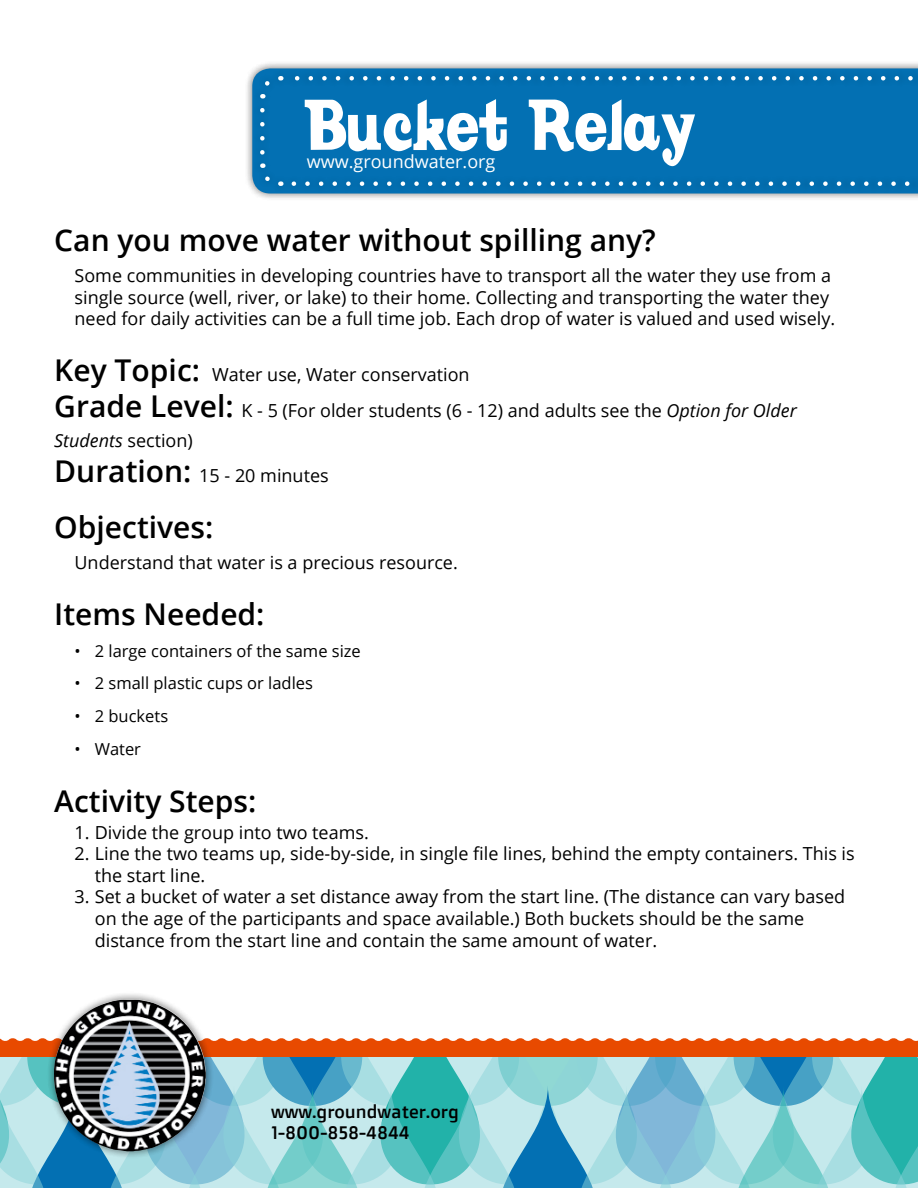
<style>
.page{position:relative;width:918px;height:1188px;background:#fff}
.page>*{position:absolute;margin:0;border:0;box-sizing:border-box;transform-origin:0 0}
.t1{font:75px "Vintage";color:#fff;scale:.8 1}
.t2{font:600 30px "Open Sans";color:#000}
.t3{font:18px/21.6px "Open Sans";color:#000}
.t4{font:18px/21.6px "Doppio One";color:#000}
.t5{font:18px "Open Sans";color:#fff}
.t6{font:16.5px "Open Sans";color:#000}
.s1{font-weight:600;font-size:30px}
.s2{font-style:italic}
</style>
<div class="page">
<svg style="left:0;top:1038px;width:918px;height:150px;background:#8ebcbd"></svg>
<div style="left:46px;top:992px;width:168px;height:167px;background:#000;opacity:.3"></div>
<img style="left:54px;top:1000px;width:152px;height:151px">
<div style="left:244px;top:60px;width:674px;height:142px;background:#000;opacity:.3"></div>
<div style="left:252px;top:68px;width:666px;height:126px;background:#0370b3"></div>
<svg style="left:260px;top:81px;width:10px;height:18px"></svg>
<svg style="left:260px;top:110px;width:21px;height:76px"></svg>
<svg style="left:294px;top:181px;width:616px;height:5px"></svg>
<svg style="left:295px;top:76px;width:618px;height:5px"></svg>
<h1 class="t1" style="left:304px;top:79px;width:492px">Bucket Relay</h1>
<p class="t5" style="left:307px;top:149px;width:190px">www.groundwater.org</p>
<h2 class="t2" style="left:54px;top:219px;width:603px">Can you move water without spilling any?</h2>
<p class="t3" style="left:75px;top:264px;width:762px">Some communities in developing countries have to transport all the water they use from a single source (well, river, or lake) to their home. Collecting and transporting the water they need for daily activities can be a full time job. Each drop of water is valued and used wisely.</p>
<p class="t3" style="left:54px;top:357px;width:744px;line-height:35.2px"><span class="s1">Key Topic:</span> Water use, Water conservation<br><span class="s1">Grade Level:</span> K - 5 (For older students (6 - 12) and adults see the <span class="s2">Option for Older</span></p>
<p class="t3" style="left:54px;top:422px;width:276px;line-height:35.2px"><span class="s2">Students</span> section)<br><span class="s1">Duration:</span> 15 - 20 minutes</p>
<h2 class="t2" style="left:54px;top:507px;width:161px">Objectives:</h2>
<p class="t3" style="left:75px;top:551px;width:385px">Understand that water is a precious resource.</p>
<h2 class="t2" style="left:54px;top:593px;width:212px">Items Needed:</h2>
<p class="t6" style="left:75px;top:640px;width:288px">• 2 large containers of the same size</p>
<p class="t6" style="left:75px;top:672px;width:240px">• 2 small plastic cups or ladles</p>
<p class="t6" style="left:75px;top:704px;width:95px">• 2 buckets</p>
<p class="t6" style="left:75px;top:738px;width:68px">• Water</p>
<h2 class="t2" style="left:54px;top:780px;width:204px">Activity Steps:</h2>
<p class="t3" style="left:75px;top:821px;width:296px">1. Divide the group into two teams.</p>
<p class="t3" style="left:95px;top:842px;width:761px;text-indent:-20px">2. Line the two teams up, side-by-side, in single file lines, behind the empty containers. This is the start line.</p>
<p class="t3" style="left:95px;top:886px;width:752px;text-indent:-20px">3. Set a bucket of water a set distance away from the start line. (The distance can vary based on the age of the participants and space available.) Both buckets should be the same distance from the start line and contain the same amount of water.</p>
<p class="t4" style="left:271px;top:1100px;width:189px">www.groundwater.org<br>1-800-858-4844</p>
</div>
